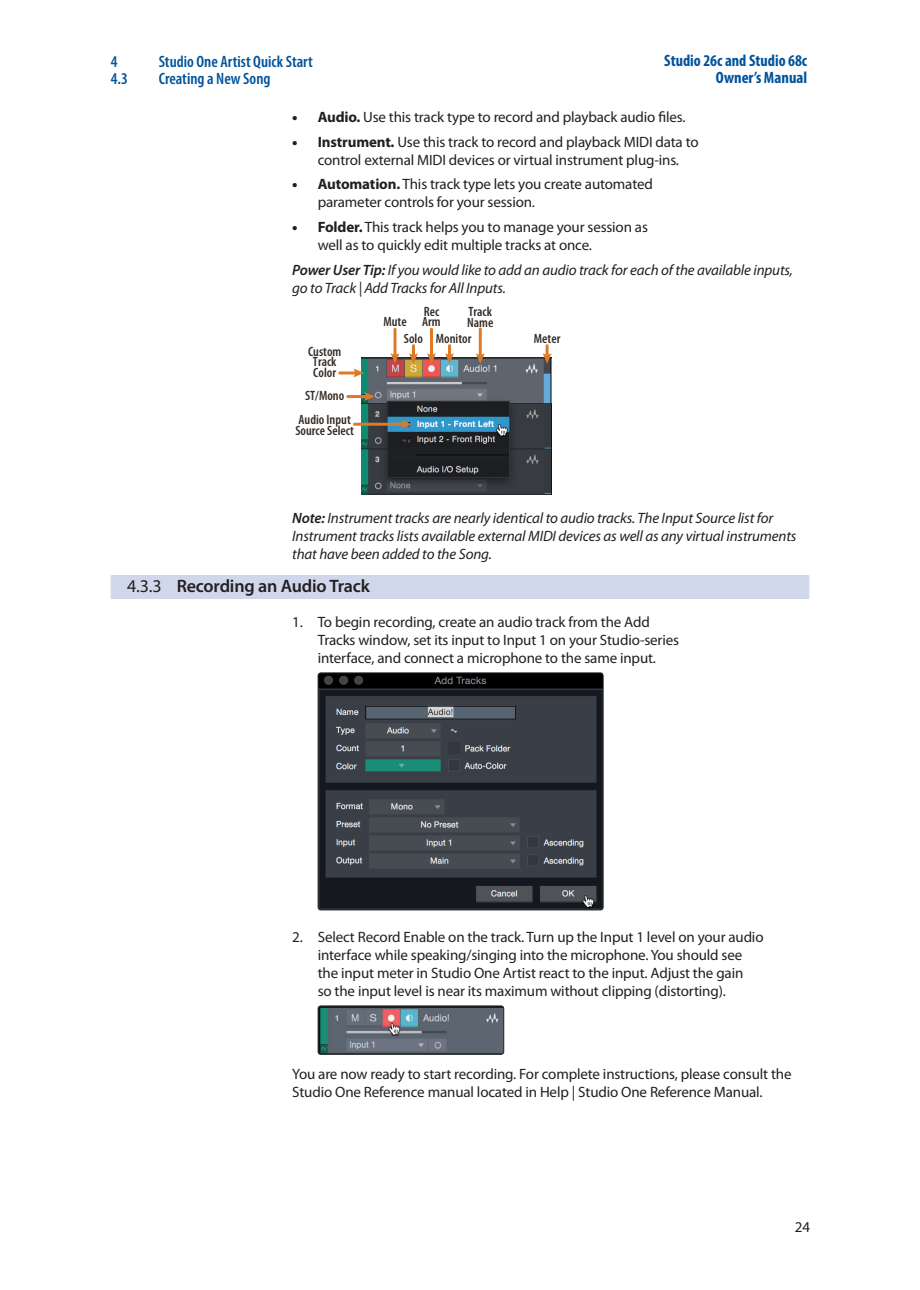
<style>
.page{position:relative;width:920px;height:1290px;background:#fff}
.page>*{position:absolute;margin:0;border:0;box-sizing:border-box;transform-origin:0 0}
.t1{font:600 18px "Myriad Pro";letter-spacing:-.01em;color:#231f20}
.t2{font:600 condensed 16.5px "Myriad Pro";color:#01529b}
.t3{font:700 condensed 16.5px/16.5px "Myriad Pro";color:#01529b;text-align:right}
.t4{font:15px/18px "Myriad Pro";letter-spacing:-.01em;color:#231f20}
.t5{font:italic 15px/18px "Myriad Pro";letter-spacing:-.01em;color:#231f20}
.t6{font:600 condensed 13.5px/10.5px "Myriad Pro";color:#332b27;text-align:center}
.s1{font-weight:900}
.s2{font-weight:700}
.s3{font-weight:600}
.s4{font-weight:400}
</style>
<div class="page">
<div style="left:111px;top:575px;width:698px;height:24px;background:#d1d7eb"></div>
<img style="left:361px;top:358px;width:191px;height:137px">
<hr style="left:393px;top:329px;width:3px;height:28px;background:#dc7a28">
<svg style="left:391px;top:353px;width:8px;height:11px"></svg>
<hr style="left:340px;top:371px;width:17px;height:3px;background:#dc7a28">
<svg style="left:354px;top:368px;width:10px;height:9px"></svg>
<hr style="left:348px;top:395px;width:20px;height:3px;background:#dc7a28">
<svg style="left:364px;top:392px;width:11px;height:9px"></svg>
<hr style="left:354px;top:423px;width:50px;height:3px;background:#dc7a28">
<svg style="left:401px;top:420px;width:10px;height:9px"></svg>
<svg style="left:409px;top:346px;width:9px;height:18px"></svg>
<hr style="left:430px;top:329px;width:3px;height:28px;background:#dc7a28">
<svg style="left:427px;top:353px;width:9px;height:11px"></svg>
<svg style="left:445px;top:346px;width:9px;height:18px"></svg>
<hr style="left:479px;top:329px;width:3px;height:28px;background:#dc7a28">
<svg style="left:476px;top:353px;width:9px;height:11px"></svg>
<svg style="left:543px;top:346px;width:8px;height:18px"></svg>
<img style="left:318px;top:674px;width:285px;height:236px">
<div style="left:318px;top:672px;width:285px;height:238px;border:1px solid #231f20;border-radius:3px"></div>
<img style="left:320px;top:1007px;width:182px;height:46px">
<div style="left:318px;top:1005px;width:186px;height:50px;border:1px solid #231f20;border-radius:3px"></div>
<p class="t3" style="left:664px;top:53px;width:144px">Studio 26c and Studio 68c<br>Owner’s Manual</p>
<p class="t4" style="left:292px;top:108px;width:395px"><span class="s1">•</span> <span class="s2">Audio.</span> Use this track type to record and playback audio files.</p>
<p class="t4" style="left:292px;top:133px;width:408px;text-align:center"><span class="s1">•</span> <span class="s2">Instrument.</span> Use this track to record and playback MIDI data to control external MIDI devices or virtual instrument plug-ins.</p>
<p class="t4" style="left:318px;top:176px;width:337px;text-indent:-26px"><span class="s1">•</span> <span class="s2">Automation.</span> This track type lets you create automated parameter controls for your session.</p>
<p class="t4" style="left:318px;top:218px;width:332px;text-indent:-26px"><span class="s1">•</span> <span class="s2">Folder.</span> This track helps you to manage your session as well as to quickly edit multiple tracks at once.</p>
<p class="t5" style="left:292px;top:261px;width:502px"><span class="s3">Power User Tip:</span> If you would like to add an audio track for each of the available inputs, go to Track | Add Tracks for All Inputs.</p>
<p class="t6" style="left:383px;top:317px;width:25px">Mute</p>
<p class="t6" style="left:308px;top:346px;width:35px">Custom<br>Track<br>Color</p>
<p class="t6" style="left:299px;top:384px;width:54px;line-height:24.2px">ST/Mono<br>Audio Input</p>
<p class="t6" style="left:295px;top:425px;width:60px">Source Select</p>
<p class="t2" style="left:111px;top:53px;width:8px">4</p>
<p class="t2" style="left:159px;top:53px;width:156px">Studio One Artist Quick Start</p>
<p class="t2" style="left:111px;top:69px;width:19px">4.3</p>
<p class="t2" style="left:159px;top:69px;width:113px">Creating a New Song</p>
<p class="t6" style="left:422px;top:306px;width:20px;text-align:left">Rec<br>Arm</p>
<p class="t6" style="left:436px;top:333px;width:37px">Monitor</p>
<p class="t6" style="left:467px;top:307px;width:28px;text-align:left">Track<br>Name</p>
<p class="t6" style="left:404px;top:333px;width:21px">Solo</p>
<p class="t6" style="left:534px;top:333px;width:28px">Meter</p>
<p class="t5" style="left:292px;top:510px;width:506px"><span class="s3">Note:</span> Instrument tracks are nearly identical to audio tracks. The Input Source list for<br>Instrument tracks lists available external MIDI devices as well as any virtual instruments that have been added to the Song.</p>
<p class="t1" style="left:127px;top:576px;width:244px"><span class="s4">4.3.3</span> Recording an Audio Track</p>
<p class="t4" style="left:318px;top:613px;width:363px;text-indent:-26px">1. To begin recording, create an audio track from the Add<br>Tracks window, set its input to Input 1 on your Studio-series interface, and connect a microphone to the same input.</p>
<p class="t4" style="left:318px;top:928px;width:447px;text-indent:-26px">2. Select Record Enable on the track. Turn up the Input 1 level on your audio interface while speaking/singing into the microphone. You should see the input meter in Studio One Artist react to the input. Adjust the gain<br>so the input level is near its maximum without clipping (distorting).</p>
<p class="t4" style="left:292px;top:1066px;width:501px">You are now ready to start recording. For complete instructions, please consult the<br>Studio One Reference manual located in Help | Studio One Reference Manual.</p>
<p class="t4" style="left:795px;top:1219px;width:17px">24</p>
</div>
